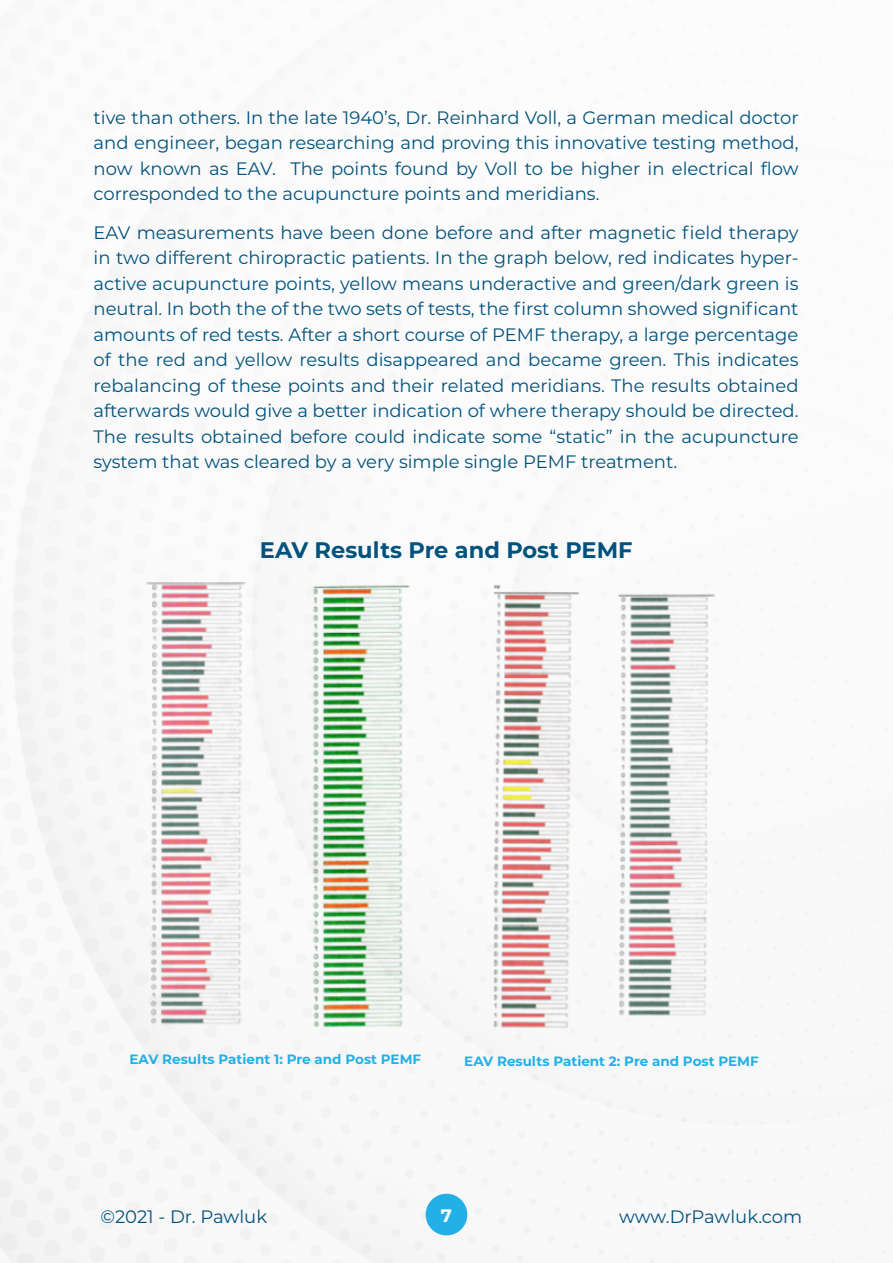
<style>
.page{position:relative;width:893px;height:1263px;background:#fff}
.page>*{position:absolute;margin:0;border:0;box-sizing:border-box;transform-origin:0 0}
.t1{font:700 22.5px "Montserrat";color:#01527c}
.t2{font:18px/25.5px "Montserrat";color:#01527c;text-align:justify}
.t3{font:700 18px "Montserrat";color:#fff}
.t4{font:700 13.5px "Montserrat";color:#23b0e6}
</style>
<div class="page">
<img style="left:0;top:226px;width:893px;height:1037px">
<div style="left:426px;top:1194px;width:41px;height:41px;background:#23b0e6;border-radius:50%"></div>
<img style="left:135px;top:583px;width:623px;height:453px">
<p class="t2" style="left:94px;top:104px;width:707px">tive than others. In the late 1940’s, Dr. Reinhard Voll, a German medical doctor and engineer, began researching and proving this innovative testing method, now known as EAV. The points found by Voll to be higher in electrical flow corresponded to the acupuncture points and meridians.</p>
<p class="t2" style="left:94px;top:219px;width:707px">EAV measurements have been done before and after magnetic field therapy in two different chiropractic patients. In the graph below, red indicates hyper&shy;active acupuncture points, yellow means underactive and green/dark green is neutral. In both the of the two sets of tests, the first column showed significant amounts of red tests. After a short course of PEMF therapy, a large percentage of the red and yellow results disappeared and became green. This indicates rebalancing of these points and their related meridians. The results obtained afterwards would give a better indication of where therapy should be directed.<br>The results obtained before could indicate some “static” in the acupuncture system that was cleared by a very simple single PEMF treatment.</p>
<p class="t1" style="left:260px;top:533px;width:374px">EAV Results Pre and Post PEMF</p>
<p class="t4" style="left:129px;top:1049px;width:293px">EAV Results Patient 1: Pre and Post PEMF</p>
<p class="t4" style="left:464px;top:1051px;width:296px">EAV Results Patient 2: Pre and Post PEMF</p>
<p class="t2" style="left:101px;top:1203px;width:168px">©2021 - Dr. Pawluk</p>
<p class="t3" style="left:441px;top:1202px;width:13px">7</p>
<p class="t2" style="left:619px;top:1203px;width:185px">www.DrPawluk.com</p>
</div>
